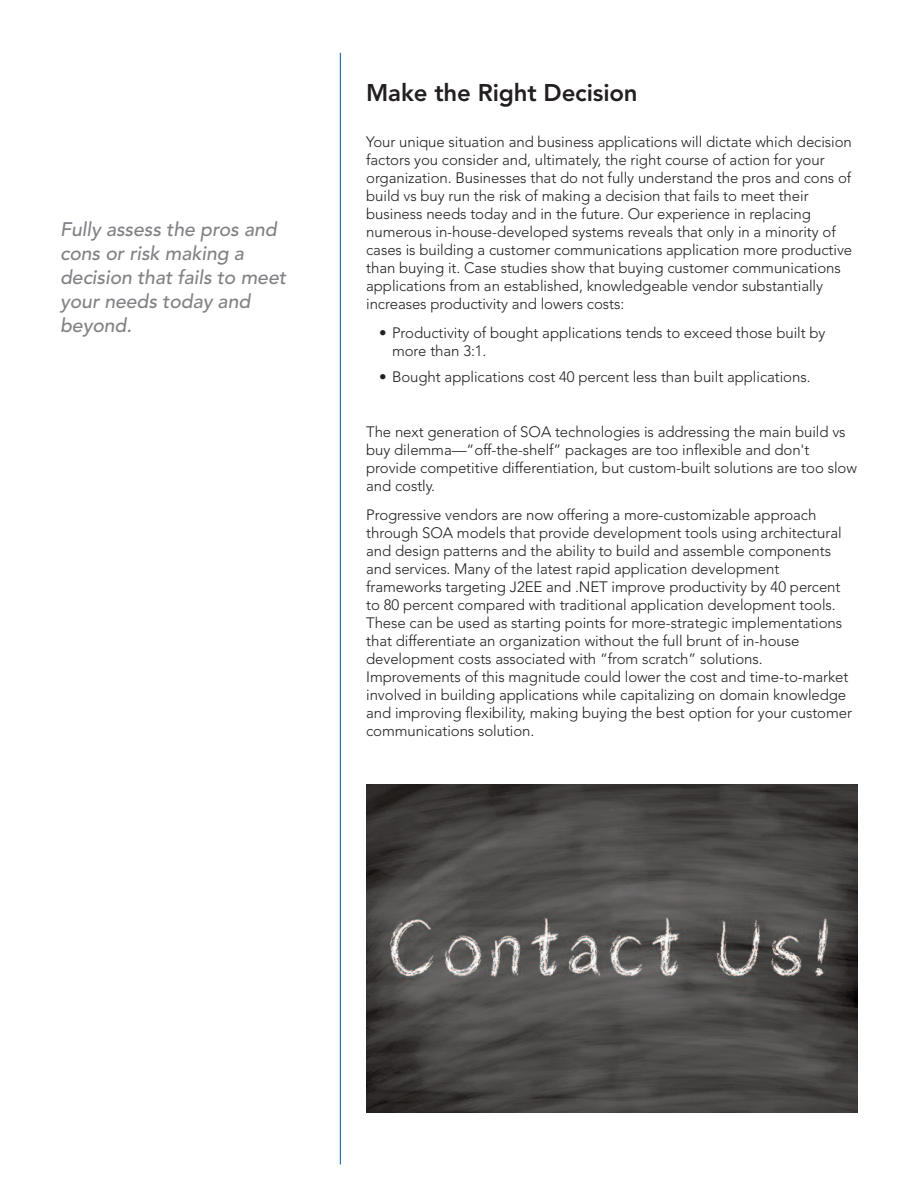
<style>
.page{position:relative;width:918px;height:1188px;background:#fff}
.page>*{position:absolute;margin:0;border:0;box-sizing:border-box;transform-origin:0 0}
.t1{font:800 24px "Avenir LT";letter-spacing:-.005em;color:#231f20}
.t2{font:italic 500 19.5px/24px "Avenir LT";letter-spacing:-.005em;color:#808285}
.t3{font:300 15px/18px "Avenir LT";letter-spacing:-.005em;color:#231f20}
</style>
<div class="page">
<hr style="left:340px;top:53px;width:1px;height:1111px;background:#0157a8">
<img style="left:366px;top:785px;width:492px;height:328px">
<h2 class="t2" style="left:60px;top:219px;width:227px">Fully assess the pros and cons or risk making a decision that fails to meet your needs today and beyond.</h2>
<h1 class="t1" style="left:366px;top:82px;width:273px">Make the Right Decision</h1>
<p class="t3" style="left:366px;top:134px;width:488px">Your unique situation and business applications will dictate which decision factors you consider and, ultimately, the right course of action for your organization. Businesses that do not fully understand the pros and cons of build vs buy run the risk of making a decision that fails to meet their business needs today and in the future. Our experience in replacing numerous in-house-developed systems reveals that only in a minority of cases is building a customer communications application more productive than buying it. Case studies show that buying customer communications applications from an established, knowledgeable vendor substantially increases productivity and lowers costs:</p>
<p class="t3" style="left:392px;top:325px;width:435px;text-indent:-13px">• Productivity of bought applications tends to exceed those built by more than 3:1.</p>
<p class="t3" style="left:379px;top:369px;width:433px">• Bought applications cost 40 percent less than built applications.</p>
<p class="t3" style="left:366px;top:424px;width:492px">The next generation of SOA technologies is addressing the main build vs buy dilemma—“off-the-shelf” packages are too inflexible and don't provide competitive differentiation, but custom-built solutions are too slow and costly.</p>
<p class="t3" style="left:366px;top:507px;width:487px">Progressive vendors are now offering a more-customizable approach through SOA models that provide development tools using architectural and design patterns and the ability to build and assemble components and services. Many of the latest rapid application development frameworks targeting J2EE and .NET improve productivity by 40 percent to 80 percent compared with traditional application development tools.<br>These can be used as starting points for more-strategic implementations that differentiate an organization without the full brunt of in-house development costs associated with “from scratch” solutions.<br>Improvements of this magnitude could lower the cost and time-to-market involved in building applications while capitalizing on domain knowledge and improving flexibility, making buying the best option for your customer communications solution.</p>
</div>
